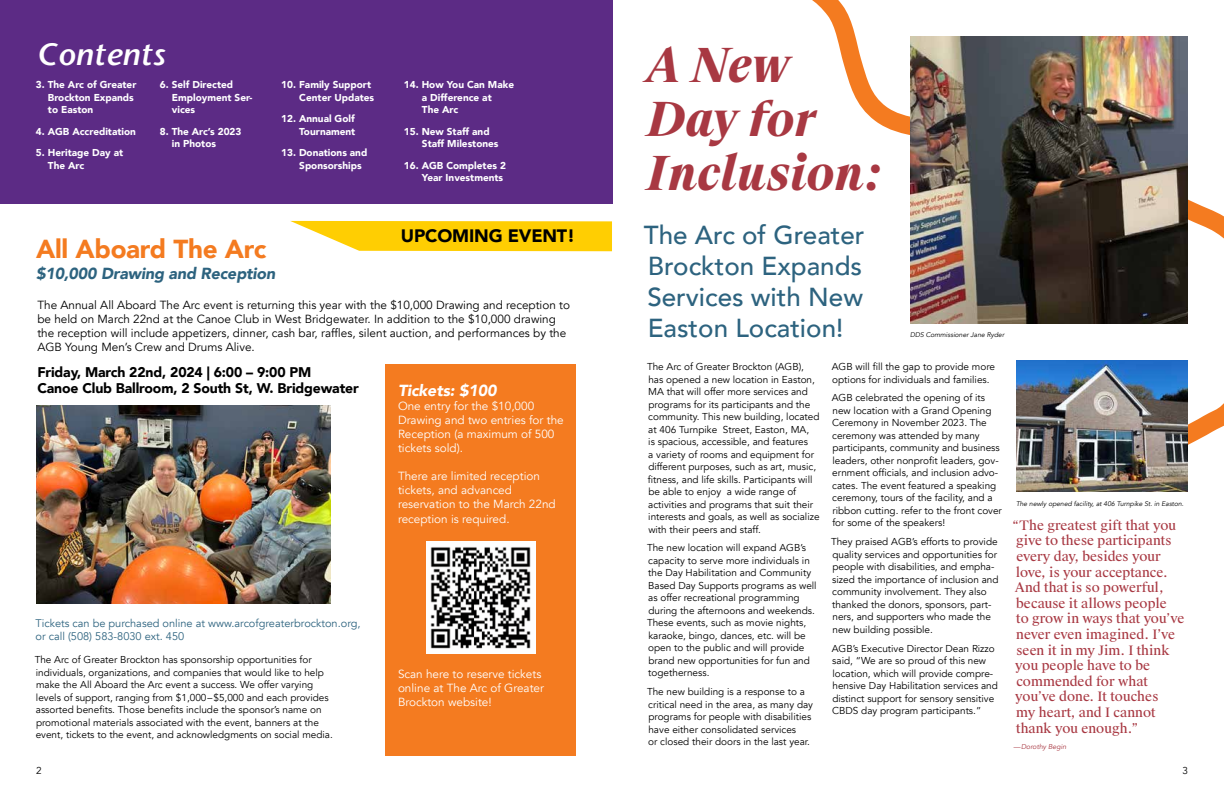
<style>
.page{position:relative;width:1224px;height:792px;background:#fff}
.page>*{position:absolute;margin:0;border:0;box-sizing:border-box;transform-origin:0 0}
.t1{font:italic 700 47px/54px "Suisse Works";color:#a83842}
.t2{font:italic 30px "Stone Sans Semi Boold";color:#fff}
.t3{font:500 26px/31px "Avenir";color:#2d637f;text-align:justify}
.t4{font:900 26px "Avenir";letter-spacing:-.01em;color:#f47b20}
.t5{font:900 18px "Avenir";letter-spacing:-.01em;color:#000}
.t6{font:italic 900 16px "Avenir";letter-spacing:-.01em;color:#2d637f}
.t7{font:italic 900 16px "Avenir";letter-spacing:-.01em;color:#fff}
.t8{font:900 14px/16px "Avenir";letter-spacing:-.01em;color:#000}
.t9{font:13px/15.6px "Suisse Works";color:#a83842}
.t10{font:11.8px/14.1px "Avenir";color:#000}
.t11{font:11.8px/14.1px "Avenir";color:#fff}
.t12{font:11px/13.2px "Avenir";color:#2d637f}
.t13{font:10px/12.5px "Avenir";color:#000}
.t14{font:900 10px/12.5px "Avenir";color:#fff}
.t15{font:italic 7px "Avenir";color:#a83842}
.t16{font:italic 6.8px "Avenir";color:#000}
</style>
<div class="page">
<svg style="left:1188px;top:199px;width:36px;height:246px"></svg>
<svg style="left:812px;top:0;width:98px;height:135px"></svg>
<div style="left:0;top:0;width:612px;height:203px;background:#5c2b85"></div>
<div style="left:386px;top:364px;width:190px;height:392px;background:#f47b20"></div>
<svg style="left:290px;top:221px;width:322px;height:30px;background:#ffd31f"></svg>
<img style="left:36px;top:406px;width:295px;height:198px">
<img style="left:910px;top:36px;width:278px;height:288px">
<img style="left:1016px;top:360px;width:172px;height:132px">
<img style="left:426px;top:541px;width:110px;height:112px">
<h2 class="t2" style="left:36px;top:35px;width:131px">Contents</h2>
<p class="t14" style="left:48px;top:78px;width:90px;text-indent:-12px">3. The Arc of Greater<br>Brockton Expands to Easton</p>
<p class="t14" style="left:36px;top:125px;width:101px">4. AGB Accreditation</p>
<p class="t14" style="left:48px;top:146px;width:77px;text-indent:-12px">5. Heritage Day at<br>The Arc</p>
<p class="t14" style="left:172px;top:78px;width:82px;text-indent:-12px">6. Self Directed<br>Employment Ser&shy;vices</p>
<p class="t14" style="left:172px;top:125px;width:71px;text-indent:-12px">8. The Arc’s 2023 in Photos</p>
<p class="t14" style="left:299px;top:78px;width:76px;text-indent:-18px">10. Family Support<br>Center Updates</p>
<p class="t14" style="left:281px;top:112px;width:76px;text-align:right">12. Annual Golf<br>Tournament</p>
<p class="t14" style="left:299px;top:146px;width:70px;text-indent:-18px">13. Donations and<br>Sponsorships</p>
<h3 class="t4" style="left:36px;top:227px;width:232px">All Aboard The Arc</h3>
<h3 class="t6" style="left:36px;top:261px;width:241px">$10,000 Drawing and Reception</h3>
<p class="t14" style="left:422px;top:78px;width:94px;text-indent:-18px">14. How You Can Make a Difference at<br>The Arc</p>
<p class="t14" style="left:422px;top:125px;width:78px;text-indent:-18px">15. New Staff and<br>Staff Milestones</p>
<p class="t14" style="left:404px;top:159px;width:104px;text-align:right">16. AGB Completes 2<br>Year Investments</p>
<h3 class="t5" style="left:401px;top:221px;width:176px">UPCOMING EVENT!</h3>
<p class="t10" style="left:37px;top:298px;width:534px">The Annual All Aboard The Arc event is returning this year with the $10,000 Drawing and reception to be held on March 22nd at the Canoe Club in West Bridgewater. In addition to the $10,000 drawing the reception will include appetizers, dinner, cash bar, raffles, silent auction, and performances by the AGB Young Men’s Crew and Drums Alive.</p>
<h3 class="t8" style="left:37px;top:364px;width:323px">Friday, March 22nd, 2024 | 6:00 – 9:00 PM<br>Canoe Club Ballroom, 2 South St, W. Bridgewater</h3>
<h3 class="t7" style="left:398px;top:377px;width:100px">Tickets: $100</h3>
<p class="t11" style="left:398px;top:399px;width:167px">One entry for the $10,000<br>Drawing and two entries for the<br>Reception (a maximum of 500 tickets sold).</p>
<p class="t11" style="left:398px;top:469px;width:159px">There are limited reception tickets, and advanced reservation to the March 22nd reception is required.</p>
<p class="t12" style="left:36px;top:617px;width:327px">Tickets can be purchased online at www.arcofgreaterbrockton.org, or call (508) 583-8030 ext. 450</p>
<p class="t13" style="left:35px;top:653px;width:300px">The Arc of Greater Brockton has sponsorship opportunities for individuals, organizations, and companies that would like to help make the All Aboard the Arc event a success. We offer varying levels of support, ranging from $1,000–$5,000 and each provides assorted benefits. Those benefits include the sponsor’s name on promotional materials associated with the event, banners at the event, tickets to the event, and acknowledgments on social media.</p>
<p class="t11" style="left:398px;top:667px;width:148px">Scan here to reserve tickets online at The Arc of Greater<br>Brockton website!</p>
<h1 class="t1" style="left:646px;top:39px;width:238px">A New<br>Day for<br>Inclusion:</h1>
<h3 class="t3" style="left:644px;top:218px;width:222px">The Arc of Greater Brockton Expands Services with New Easton Location!</h3>
<p class="t16" style="left:910px;top:331px;width:96px">DDS Commissioner Jane Ryder</p>
<p class="t13" style="left:647px;top:360px;width:174px">The Arc of Greater Brockton (AGB), has opened a new location in Easton, MA that will offer more services and programs for its participants and the community. This new building, located at 406 Turnpike Street, Easton, MA,<br>is spacious, accessible, and features<br>a variety of rooms and equipment for different purposes, such as art, music, fitness, and life skills. Participants will be able to enjoy a wide range of activities and programs that suit their interests and goals, as well as socialize with their peers and staff.</p>
<p class="t13" style="left:647px;top:542px;width:171px">The new location will expand AGB’s capacity to serve more individuals in the Day Habilitation and Community Based Day Supports programs as well as offer recreational programming during the afternoons and weekends.<br>These events, such as movie nights, karaoke, bingo, dances, etc. will be open to the public and will provide brand new opportunities for fun and togetherness.</p>
<p class="t13" style="left:647px;top:686px;width:168px">The new building is a response to a critical need in the area, as many day programs for people with disabilities have either consolidated services<br>or closed their doors in the last year.</p>
<p class="t13" style="left:832px;top:360px;width:165px">AGB will fill the gap to provide more options for individuals and families.</p>
<p class="t13" style="left:832px;top:392px;width:172px">AGB celebrated the opening of its new location with a Grand Opening Ceremony in November 2023. The ceremony was attended by many participants, community and business leaders, other nonprofit leaders, gov&shy;ernment officials, and inclusion advo&shy;cates. The event featured a speaking ceremony, tours of the facility, and a ribbon cutting. refer to the front cover for some of the speakers!</p>
<p class="t13" style="left:831px;top:536px;width:169px">They praised AGB’s efforts to provide quality services and opportunities for people with disabilities, and empha&shy;sized the importance of inclusion and community involvement. They also thanked the donors, sponsors, part&shy;ners, and supporters who made the new building possible.</p>
<p class="t13" style="left:832px;top:642px;width:168px">AGB’s Executive Director Dean Rizzo said, “We are so proud of this new location, which will provide compre&shy;hensive Day Habilitation services and distinct support for sensory sensitive CBDS day program participants.”</p>
<p class="t16" style="left:1016px;top:500px;width:169px">The newly opened facility, at 406 Turnpike St. in Easton.</p>
<p class="t9" style="left:1012px;top:518px;width:173px">“The greatest gift that you give to these participants every day, besides your love, is your acceptance.<br>And that is so powerful, because it allows people<br>to grow in ways that you’ve never even imagined. I’ve seen it in my Jim. I think you people have to be commended for what you’ve done. It touches<br>my heart, and I cannot thank you enough.”</p>
<p class="t15" style="left:1013px;top:743px;width:54px">—Dorothy Begin</p>
<p class="t13" style="left:36px;top:764px;width:7px">2</p>
<p class="t13" style="left:1182px;top:764px;width:7px">3</p>
</div>
